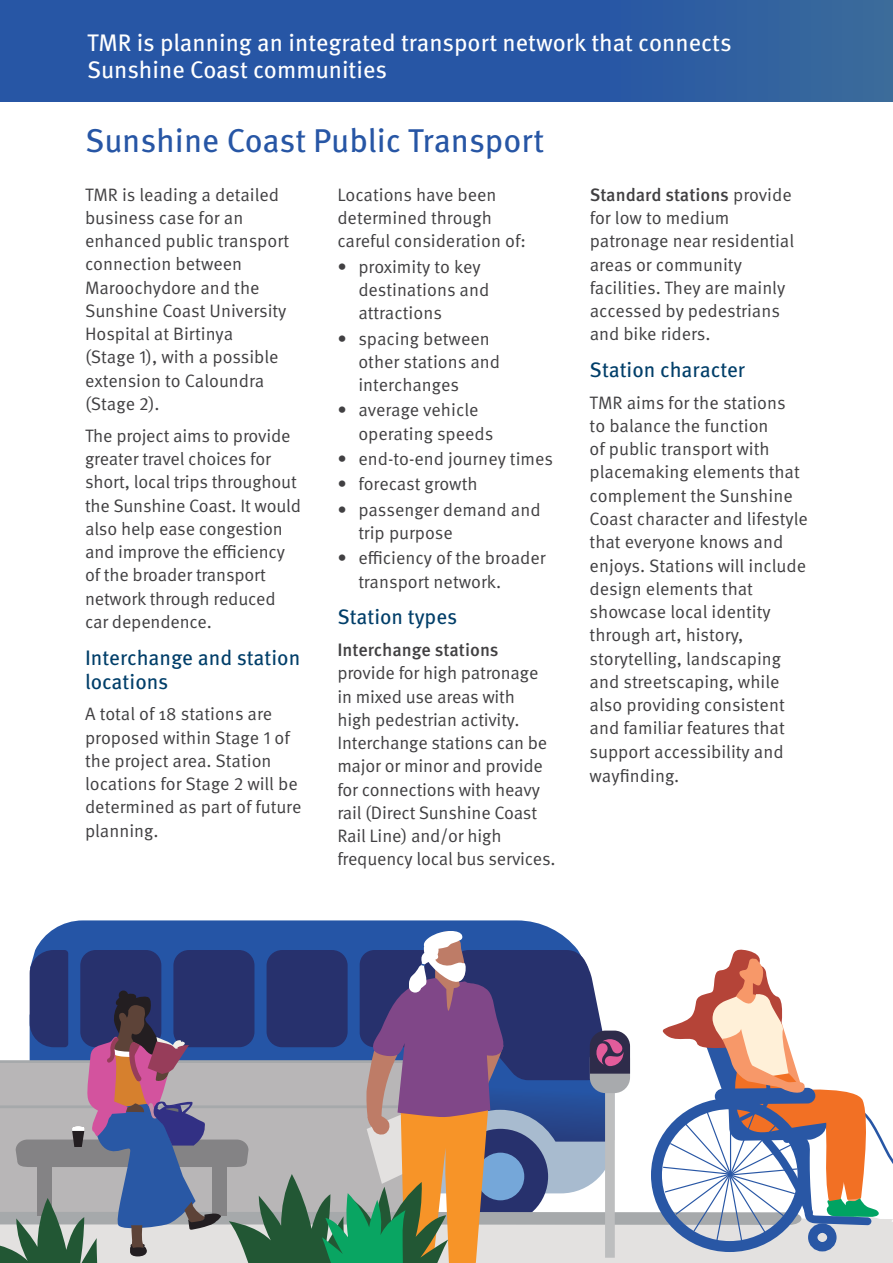
<style>
.page{position:relative;width:893px;height:1263px;background:#fff}
.page>*{position:absolute;margin:0;border:0;box-sizing:border-box;transform-origin:0 0}
.t1{font:33px "Meta Pro";letter-spacing:-.005em;color:#2756a5}
.t2{font:24px/27px "Meta Pro";color:#fff}
.t3{font:21px/24px "Meta Pro";color:#003e69}
.t4{font:18px/23.2px "Meta Pro Norm";letter-spacing:-.005em;color:#414042}
.t5{font:500 18px "Meta Pro";color:#414042}
.s1{font-family:"Meta Pro Norm";font-weight:400}
</style>
<div class="page">
<svg style="left:0;top:921px;width:893px;height:342px"></svg>
<div style="left:0;top:0;width:893px;height:102px;background:linear-gradient(to right,#2251a7,#32629f)"></div>
<h2 class="t2" style="left:87px;top:27px;width:646px">TMR is planning an integrated transport network that connects<br>Sunshine Coast communities</h2>
<h1 class="t1" style="left:85px;top:116px;width:461px">Sunshine Coast Public Transport</h1>
<p class="t4" style="left:85px;top:182px;width:206px">TMR is leading a detailed business case for an enhanced public transport connection between<br>Maroochydore and the<br>Sunshine Coast University<br>Hospital at Birtinya<br>(Stage 1), with a possible extension to Caloundra (Stage 2).</p>
<p class="t4" style="left:85px;top:423px;width:218px">The project aims to provide greater travel choices for short, local trips throughout the Sunshine Coast. It would also help ease congestion and improve the efficiency of the broader transport network through reduced car dependence.</p>
<p class="t3" style="left:85px;top:644px;width:217px">Interchange and station locations</p>
<p class="t4" style="left:85px;top:701px;width:218px">A total of 18 stations are proposed within Stage 1 of the project area. Station locations for Stage 2 will be determined as part of future planning.</p>
<p class="t4" style="left:337px;top:182px;width:190px">Locations have been determined through careful consideration of:</p>
<p class="t4" style="left:358px;top:254px;width:133px;text-indent:-21px">• proximity to key destinations and attractions</p>
<p class="t4" style="left:358px;top:325px;width:143px;text-indent:-21px">• spacing between other stations and interchanges</p>
<p class="t4" style="left:358px;top:397px;width:137px;text-indent:-21px">• average vehicle operating speeds</p>
<p class="t4" style="left:337px;top:446px;width:217px">• end-to-end journey times</p>
<p class="t4" style="left:337px;top:471px;width:142px">• forecast growth</p>
<p class="t4" style="left:358px;top:497px;width:184px;text-indent:-21px">• passenger demand and trip purpose</p>
<p class="t4" style="left:358px;top:545px;width:189px;text-indent:-21px">• efficiency of the broader transport network.</p>
<p class="t3" style="left:337px;top:604px;width:122px">Station types</p>
<p class="t5" style="left:337px;top:636px;width:163px">Interchange stations</p>
<p class="t4" style="left:337px;top:660px;width:220px">provide for high patronage in mixed use areas with<br>high pedestrian activity.<br>Interchange stations can be major or minor and provide for connections with heavy rail (Direct Sunshine Coast<br>Rail Line) and/or high frequency local bus services.</p>
<p class="t5" style="left:590px;top:181px;width:204px">Standard stations <span class="s1">provide</span></p>
<p class="t4" style="left:590px;top:205px;width:206px">for low to medium patronage near residential areas or community facilities. They are mainly accessed by pedestrians and bike riders.</p>
<p class="t3" style="left:590px;top:356px;width:157px">Station character</p>
<p class="t4" style="left:590px;top:390px;width:220px">TMR aims for the stations<br>to balance the function<br>of public transport with placemaking elements that complement the Sunshine<br>Coast character and lifestyle that everyone knows and enjoys. Stations will include design elements that showcase local identity through art, history, storytelling, landscaping and streetscaping, while also providing consistent and familiar features that support accessibility and wayfinding.</p>
</div>
